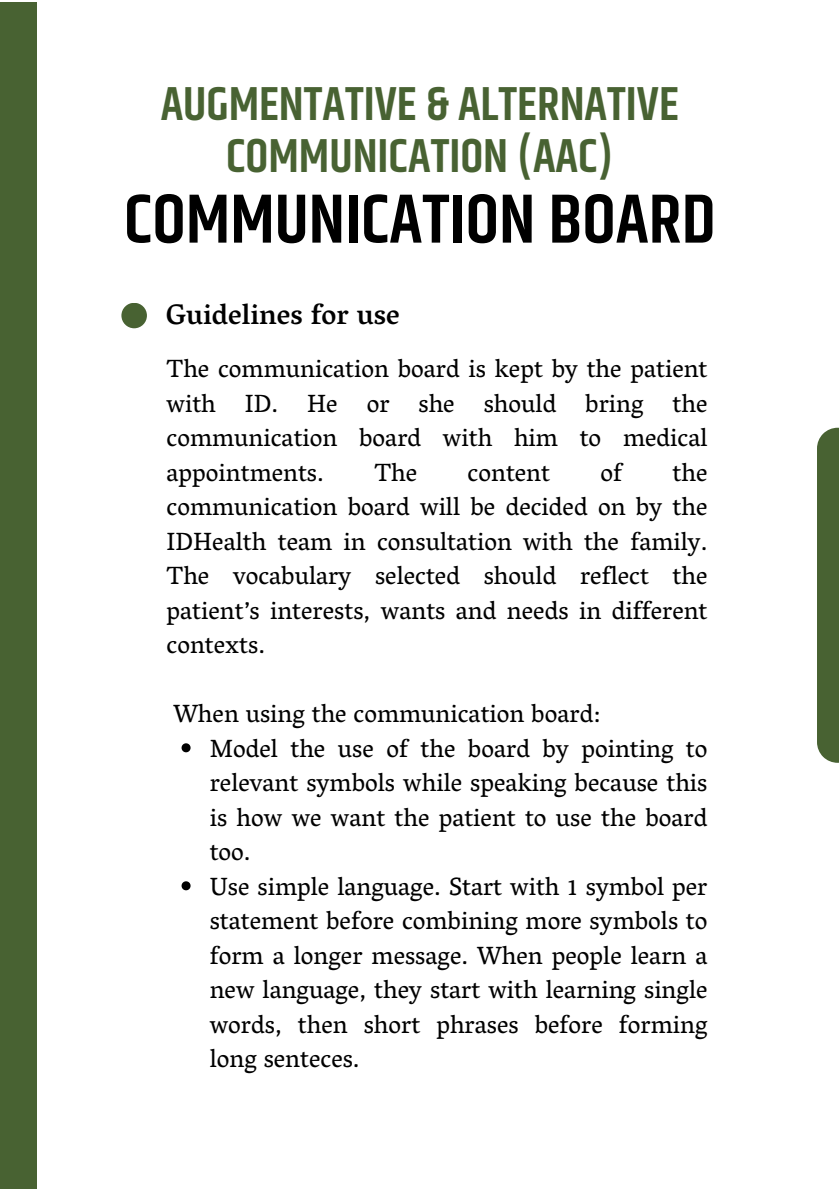
<style>
.page{position:relative;width:839px;height:1191px;background:#fff}
.page>*{position:absolute;margin:0;border:0;box-sizing:border-box;transform-origin:0 0}
.t1{font:600 70px "Khand";color:#000}
.t2{font:600 48px "Khand";color:#486232}
.t3{font:500 28.6px "Vesper Libre";color:#000}
.t4{font:25.4px/34.4px "Vesper Libre";color:#000;text-align:justify}
</style>
<div class="page">
<div style="left:0;top:2px;width:36px;height:1187px;background:#486232"></div>
<div style="left:817px;top:428px;width:21px;height:335px;background:#486232"></div>
<div style="left:121px;top:303px;width:26px;height:25px;background:#486232;border-radius:50%"></div>
<svg style="left:181px;top:743px;width:9px;height:9px"></svg>
<svg style="left:181px;top:881px;width:9px;height:9px"></svg>
<p class="t2" style="left:161px;top:69px;width:519px">AUGMENTATIVE &amp; ALTERNATIVE</p>
<p class="t2" style="left:226px;top:122px;width:389px">COMMUNICATION (AAC)</p>
<p class="t1" style="left:124px;top:169px;width:593px">COMMUNICATION BOARD</p>
<p class="t3" style="left:166px;top:297px;width:235px">Guidelines for use</p>
<p class="t4" style="left:166px;top:351px;width:542px">The communication board is kept by the patient with ID. He or she should bring the communication board with him to medical appointments.</p>
<p class="t4" style="left:166px;top:455px;width:542px;text-indent:506px">the communication board will be decided on by the IDHealth team in consultation with the family.<br>The vocabulary selected should reflect the patient’s interests, wants and needs in different contexts.</p>
<p class="t4" style="left:374px;top:455px;width:44px">The</p>
<p class="t4" style="left:467px;top:455px;width:84px">content</p>
<p class="t4" style="left:600px;top:455px;width:23px">of</p>
<p class="t4" style="left:173px;top:696px;width:428px">When using the communication board:</p>
<p class="t4" style="left:210px;top:731px;width:499px">Model the use of the board by pointing to relevant symbols while speaking because this is how we want the patient to use the board too.</p>
<p class="t4" style="left:210px;top:869px;width:499px">Use simple language. Start with 1 symbol per statement before combining more symbols to form a longer message. When people learn a new language, they start with learning single words, then short phrases before forming long senteces.</p>
</div>
